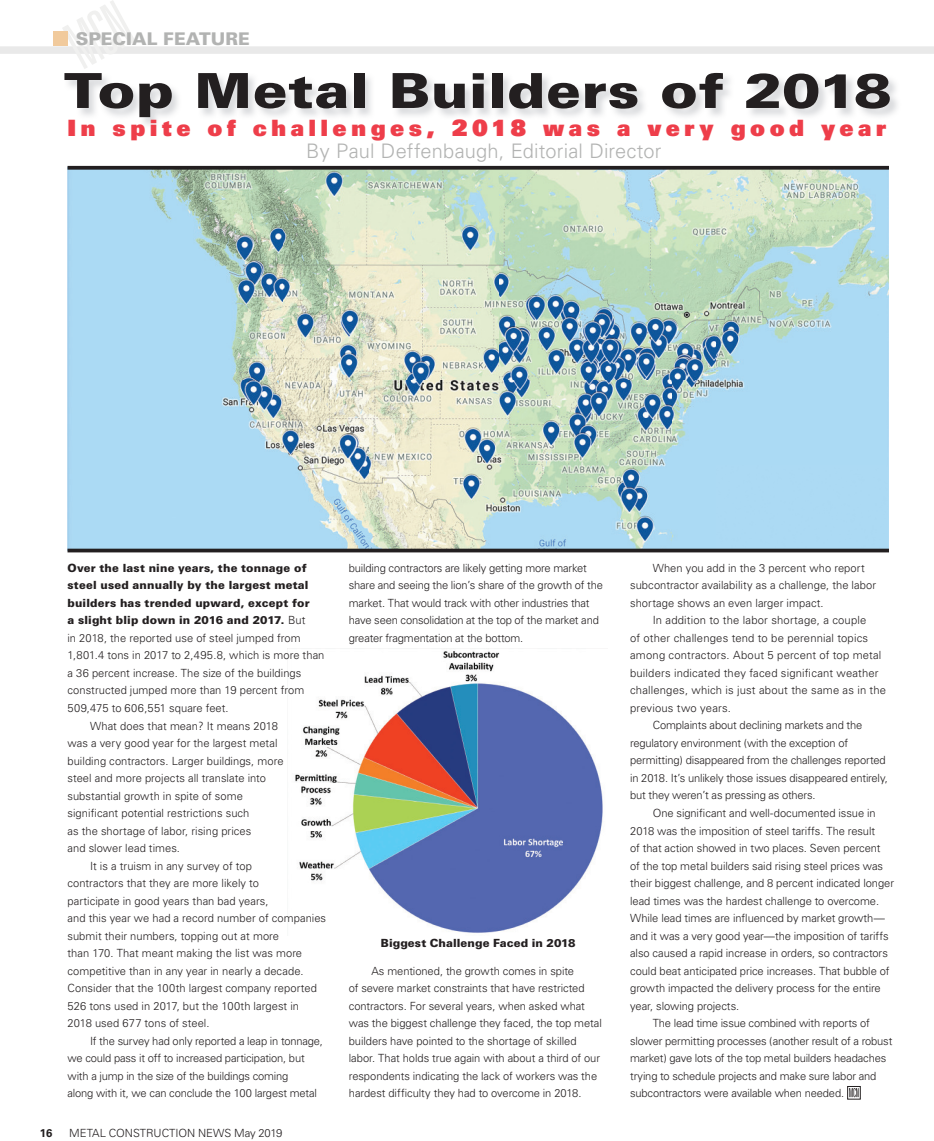
<style>
.page{position:relative;width:934px;height:1141px;background:#fff}
.page>*{position:absolute;margin:0;border:0;box-sizing:border-box;transform-origin:0 0}
.t1{font:900 48.25px "Univers";letter-spacing:.005em;color:#231f20;scale:1.19 1}
.t2{font:900 22.5px "Univers";letter-spacing:.205em;color:#ee3e4a}
.t3{font:300 20px "Univers";letter-spacing:.01em;color:#b2b3b2}
.t4{font:900 17.5px "Univers";color:#b2b3b2}
.t5{font:300 11.25px/17.5px "Univers";letter-spacing:-.005em;color:#231f20}
.t6{font:300 11.25px "Univers";letter-spacing:.015em;color:#231f20}
.t7{font:900 11.25px "Univers";letter-spacing:.015em;color:#231f20}
.t8{font:700 11.25px "Univers";color:#231f20}
.s1{font-weight:300}
</style>
<div class="page">
<img style="left:287px;top:648px;width:316px;height:285px">
<svg style="left:849px;top:1088px;width:9px;height:8px"></svg>
<div style="left:847px;top:1085px;width:13px;height:14px;border:1px solid #231f20"></div>
<div style="left:0;top:46px;width:934px;height:8px;background:#e9e9e9"></div>
<svg style="left:62px;top:0;width:73px;height:69px"></svg>
<div style="left:53px;top:31px;width:15px;height:14px;background:#f1ca9c"></div>
<hr style="left:933px;top:73px;width:1px;height:33px;background:#5366b0">
<hr style="left:933px;top:368px;width:1px;height:33px;background:#5366b0">
<img style="left:68px;top:170px;width:821px;height:378px">
<svg style="left:68px;top:166px;width:821px;height:4px;background:#302f2e"></svg>
<svg style="left:68px;top:548px;width:821px;height:4px;background:#3a3e42"></svg>
<h3 class="t4" style="left:76px;top:31px;width:176px">SPECIAL FEATURE</h3>
<h1 class="t1" style="left:64px;top:72px;width:697px">Top Metal Builders of 2018</h1>
<h3 class="t3" style="left:306px;top:143px;width:357px">By Paul Deffenbaugh, Editorial Director</h3>
<h2 class="t2" style="left:68px;top:119px;width:820px">In spite of challenges, 2018 was a very good year</h2>
<p class="t7" style="left:68px;top:563px;width:241px">Over the last nine years, the tonnage of</p>
<p class="t7" style="left:68px;top:580px;width:243px">steel used annually by the largest metal</p>
<p class="t7" style="left:68px;top:598px;width:244px">builders has trended upward, except for</p>
<p class="t7" style="left:68px;top:615px;width:239px">a slight blip down in 2016 and 2017. <span class="s1">But</span></p>
<p class="t5" style="left:68px;top:630px;width:235px">in 2018, the reported use of steel jumped from</p>
<p class="t5" style="left:68px;top:647px;width:258px">1,801.4 tons in 2017 to 2,495.8, which is more than</p>
<p class="t5" style="left:68px;top:665px;width:235px">a 36 percent increase. The size of the buildings</p>
<p class="t5" style="left:68px;top:682px;width:238px">constructed jumped more than 19 percent from</p>
<p class="t5" style="left:68px;top:700px;width:163px">509,475 to 606,551 square feet.</p>
<p class="t5" style="left:90px;top:717px;width:189px">What does that mean? It means 2018</p>
<p class="t5" style="left:68px;top:735px;width:211px">was a very good year for the largest metal</p>
<p class="t5" style="left:68px;top:752px;width:217px">building contractors. Larger buildings, more</p>
<p class="t5" style="left:68px;top:770px;width:200px">steel and more projects all translate into</p>
<p class="t5" style="left:68px;top:787px;width:177px">substantial growth in spite of some</p>
<p class="t5" style="left:68px;top:805px;width:183px">signiicant potential restrictions such</p>
<p class="t5" style="left:68px;top:822px;width:185px">as the shortage of labor, rising prices</p>
<p class="t5" style="left:68px;top:840px;width:114px">and slower lead times.</p>
<p class="t5" style="left:90px;top:857px;width:163px">It is a truism in any survey of top</p>
<p class="t5" style="left:68px;top:875px;width:193px">contractors that they are more likely to</p>
<p class="t5" style="left:68px;top:892px;width:203px">participate in good years than bad years,</p>
<p class="t5" style="left:68px;top:910px;width:260px">and this year we had a record number of companies</p>
<p class="t5" style="left:68px;top:927px;width:213px">submit their numbers, topping out at more</p>
<p class="t5" style="left:68px;top:945px;width:236px">than 170. That meant making the list was more</p>
<p class="t5" style="left:68px;top:962px;width:238px">competitive than in any year in nearly a decade.</p>
<p class="t5" style="left:68px;top:980px;width:251px">Consider that the 100th largest company reported</p>
<p class="t5" style="left:68px;top:997px;width:233px">526 tons used in 2017, but the 100th largest in</p>
<p class="t5" style="left:68px;top:1015px;width:144px">2018 used 677 tons of steel.</p>
<p class="t5" style="left:90px;top:1032px;width:234px">If the survey had only reported a leap in tonnage,</p>
<p class="t5" style="left:68px;top:1050px;width:239px">we could pass it off to increased participation, but</p>
<p class="t5" style="left:68px;top:1067px;width:222px">with a jump in the size of the buildings coming</p>
<p class="t5" style="left:68px;top:1085px;width:251px">along with it, we can conclude the 100 largest metal</p>
<p class="t8" style="left:40px;top:1128px;width:14px">16</p>
<p class="t5" style="left:69px;top:1124px;width:215px">METAL CONSTRUCTION NEWS May 2019</p>
<p class="t5" style="left:349px;top:559px;width:255px">building contractors are likely getting more market share and seeing the lion’s share of the growth of the market. That would track with other industries that have seen consolidation at the top of the market and greater fragmentation at the bottom.</p>
<p class="t7" style="left:381px;top:938px;width:196px">Biggest Challenge Faced in 2018</p>
<p class="t5" style="left:349px;top:962px;width:254px;text-indent:22px">As mentioned, the growth comes in spite<br>of severe market constraints that have restricted contractors. For several years, when asked what was the biggest challenge they faced, the top metal builders have pointed to the shortage of skilled labor. That holds true again with about a third of our respondents indicating the lack of workers was the hardest dificulty they had to overcome in 2018.</p>
<p class="t5" style="left:630px;top:560px;width:247px;text-indent:22px">When you add in the 3 percent who report subcontractor availability as a challenge, the labor shortage shows an even larger impact.</p>
<p class="t6" style="left:652px;top:615px;width:215px">In addition to the labor shortage, a couple</p>
<p class="t6" style="left:630px;top:633px;width:240px">of other challenges tend to be perennial topics</p>
<p class="t6" style="left:630px;top:650px;width:253px">among contractors. About 5 percent of top metal</p>
<p class="t6" style="left:630px;top:668px;width:250px">builders indicated they faced signiicant weather</p>
<p class="t6" style="left:630px;top:685px;width:257px">challenges, which is just about the same as in the</p>
<p class="t6" style="left:630px;top:703px;width:102px">previous two years.</p>
<p class="t5" style="left:652px;top:717px;width:211px">Complaints about declining markets and the</p>
<p class="t5" style="left:630px;top:734px;width:219px">regulatory environment (with the exception of</p>
<p class="t5" style="left:630px;top:752px;width:257px">permitting) disappeared from the challenges reported</p>
<p class="t5" style="left:630px;top:769px;width:259px">in 2018. It’s unlikely those issues disappeared entirely,</p>
<p class="t5" style="left:630px;top:787px;width:187px">but they weren’t as pressing as others.</p>
<p class="t5" style="left:652px;top:805px;width:224px">One signiicant and well-documented issue in</p>
<p class="t5" style="left:630px;top:822px;width:246px">2018 was the imposition of steel tariffs. The result</p>
<p class="t5" style="left:630px;top:840px;width:252px">of that action showed in two places. Seven percent</p>
<p class="t5" style="left:630px;top:857px;width:254px">of the top metal builders said rising steel prices was</p>
<p class="t5" style="left:630px;top:875px;width:265px">their biggest challenge, and 8 percent indicated longer</p>
<p class="t5" style="left:630px;top:892px;width:250px">lead times was the hardest challenge to overcome.</p>
<p class="t5" style="left:630px;top:910px;width:256px">While lead times are inluenced by market growth—</p>
<p class="t5" style="left:630px;top:927px;width:260px">and it was a very good year—the imposition of tariffs</p>
<p class="t5" style="left:630px;top:945px;width:259px">also caused a rapid increase in orders, so contractors</p>
<p class="t5" style="left:630px;top:962px;width:261px">could beat anticipated price increases. That bubble of</p>
<p class="t5" style="left:630px;top:980px;width:252px">growth impacted the delivery process for the entire</p>
<p class="t5" style="left:630px;top:997px;width:111px">year, slowing projects.</p>
<p class="t5" style="left:652px;top:1015px;width:219px">The lead time issue combined with reports of</p>
<p class="t5" style="left:630px;top:1032px;width:264px">slower permitting processes (another result of a robust</p>
<p class="t5" style="left:630px;top:1050px;width:258px">market) gave lots of the top metal builders headaches</p>
<p class="t5" style="left:630px;top:1067px;width:248px">trying to schedule projects and make sure labor and</p>
<p class="t5" style="left:630px;top:1085px;width:215px">subcontractors were available when needed.</p>
</div>
